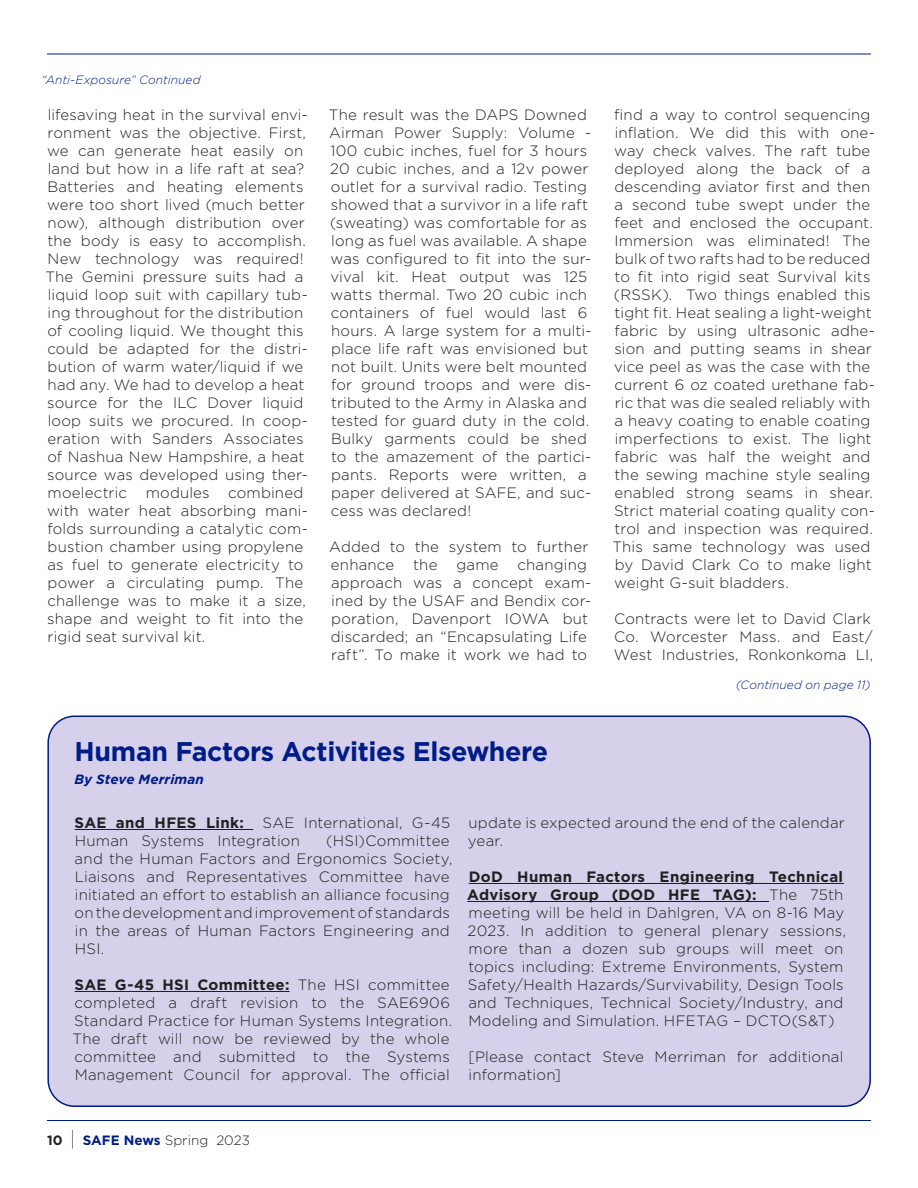
<style>
.page{position:relative;width:918px;height:1188px;background:#fff}
.page>*{position:absolute;margin:0;border:0;box-sizing:border-box;transform-origin:0 0}
.BodyText{font:700 27px "Gotham";letter-spacing:-.015em;color:#001c88}
.t1{font:300 15px/18px "Gotham";letter-spacing:.01em;color:#231f20}
.t2{font:700 15px "Gotham";letter-spacing:.025em;color:#231f20}
.t3{font:300 13.5px "Gotham";color:#231f20}
.BodyText-2{font:italic 700 13.5px "Gotham";letter-spacing:.01em;color:#001c88}
.BodyText-3{font:italic 300 12px "Gotham";letter-spacing:.005em;color:#001c88}
.s1{font-weight:700}
.s2{font-size:20.25px}
.s3{font-weight:700;color:#001c88}
</style>
<div class="page">
<hr style="left:47px;top:54px;width:824px;height:1px;background:#001c88">
<div style="left:48px;top:716px;width:822px;height:390px;background:#d6d0ea;border-radius:26px"></div>
<div style="left:47px;top:716px;width:824px;height:391px;border:2px solid #001c88;border-radius:26px"></div>
<hr style="left:75px;top:829px;width:178px;height:1px;background:#231f20">
<hr style="left:75px;top:991px;width:215px;height:1px;background:#231f20">
<hr style="left:469px;top:883px;width:375px;height:1px;background:#231f20">
<hr style="left:467px;top:901px;width:302px;height:1px;background:#231f20">
<hr style="left:47px;top:1120px;width:824px;height:1px;background:#001c88">
<p class="BodyText-3" style="left:42px;top:72px;width:161px">“Anti-Exposure” Continued</p>
<p class="t1" style="left:45px;top:106px;width:264px">lifesaving heat in the survival envi&shy;ronment was the objective. First, we can generate heat easily on land but how in a life raft at sea?<br>Batteries and heating elements were too short lived (much better now), although distribution over the body is easy to accomplish.<br>New technology was required!<br>The Gemini pressure suits had a liquid loop suit with capillary tub&shy;ing throughout for the distribution of cooling liquid. We thought this could be adapted for the distri&shy;bution of warm water/liquid if we had any. We had to develop a heat source for the ILC Dover liquid loop suits we procured. In coop&shy;eration with Sanders Associates of Nashua New Hampshire, a heat source was developed using ther&shy;moelectric modules combined with water heat absorbing mani&shy;folds surrounding a catalytic com&shy;bustion chamber using propylene as fuel to generate electricity to power a circulating pump. The challenge was to make it a size, shape and weight to fit into the rigid seat survival kit.</p>
<p class="t1" style="left:329px;top:106px;width:264px">The result was the DAPS Downed<br>Airman Power Supply: Volume -<br>100 cubic inches, fuel for 3 hours<br>20 cubic inches, and a 12v power outlet for a survival radio. Testing showed that a survivor in a life raft (sweating) was comfortable for as long as fuel was available. A shape was configured to fit into the sur&shy;vival kit. Heat output was 125 watts thermal. Two 20 cubic inch containers of fuel would last 6 hours. A large system for a multi&shy;place life raft was envisioned but not built. Units were belt mounted for ground troops and were dis&shy;tributed to the Army in Alaska and tested for guard duty in the cold.<br>Bulky garments could be shed to the amazement of the partici&shy;pants. Reports were written, a paper delivered at SAFE, and suc&shy;cess was declared!</p>
<p class="t1" style="left:329px;top:538px;width:261px">Added to the system to further enhance</p>
<p class="t1" style="left:331px;top:556px;width:262px;text-indent:187px">changing approach was a concept exam&shy;ined by the USAF and Bendix cor&shy;poration, Davenport IOWA but discarded; an “Encapsulating Life raft”. To make it work we had to</p>
<p class="t1" style="left:413px;top:556px;width:26px">the</p>
<p class="t1" style="left:456px;top:556px;width:44px">game</p>
<p class="t1" style="left:612px;top:106px;width:264px">find a way to control sequencing inflation. We did this with one&shy;way check valves. The raft tube deployed along the back of a descending aviator first and then a second tube swept under the feet and enclosed the occupant.<br>Immersion was eliminated! The bulk of two rafts had to be reduced to fit into rigid seat Survival kits (RSSK). Two things enabled this tight fit. Heat sealing a light-weight fabric by using ultrasonic adhe&shy;sion and putting seams in shear vice peel as was the case with the current 6 oz coated urethane fab&shy;ric that was die sealed reliably with a heavy coating to enable coating imperfections to exist. The light fabric was half the weight and the sewing machine style sealing enabled strong seams in shear.<br>Strict material coating quality con&shy;trol and inspection was required.<br>This same technology was used by David Clark Co to make light weight G-suit bladders.</p>
<p class="t1" style="left:614px;top:610px;width:261px">Contracts were let to David Clark<br>Co. Worcester Mass. and East/<br>West Industries, Ronkonkoma LI,</p>
<p class="BodyText-3" style="left:736px;top:677px;width:137px">(Continued on page 11)</p>
<p class="BodyText" style="left:74px;top:734px;width:475px">Human Factors Activities Elsewhere</p>
<p class="BodyText-2" style="left:74px;top:771px;width:131px">By Steve Merriman</p>
<p class="t2" style="left:75px;top:813px;width:171px">SAE and HFES Link:</p>
<p class="t1" style="left:468px;top:814px;width:379px">update is expected around the end of the calendar year.</p>
<p class="t1" style="left:467px;top:868px;width:381px"><span class="s1">DoD Human Factors Engineering Technical Advisory Group (DOD HFE TAG):</span> The 75th meeting will be held in Dahlgren, VA on 8-16 May 2023. In addition to general plenary sessions, more than a dozen sub groups will meet on topics including: Extreme Environments, System Safety/Health Hazards/Survivability, Design Tools and Techniques, Technical Society/Industry, and Modeling and Simulation. HFETAG – DCTO(S&amp;T)</p>
<p class="t1" style="left:469px;top:1048px;width:377px">[Please contact Steve Merriman for additional information]</p>
<p class="t1" style="left:75px;top:814px;width:377px;text-indent:188px">SAE International, G-45<br>Human Systems Integration</p>
<p class="t1" style="left:75px;top:832px;width:379px;text-indent:252px">(HSI)Committee and the Human Factors and Ergonomics Society, Liaisons and Representatives Committee have initiated an effort to establish an alliance focusing on the development and improvement of standards in the areas of Human Factors Engineering and HSI.</p>
<p class="t1" style="left:73px;top:976px;width:381px"><span class="s1">SAE G-45 HSI Committee:</span> The HSI committee completed a draft revision to the SAE6906<br>Standard Practice for Human Systems Integration.<br>The draft will now be reviewed by the whole committee and submitted to the Systems Management Council for approval. The official</p>
<p class="t3" style="left:47px;top:1133px;width:204px"><span class="s1">10</span> <span class="s2">|</span> <span class="s3">SAFE News</span> Spring 2023</p>
</div>
